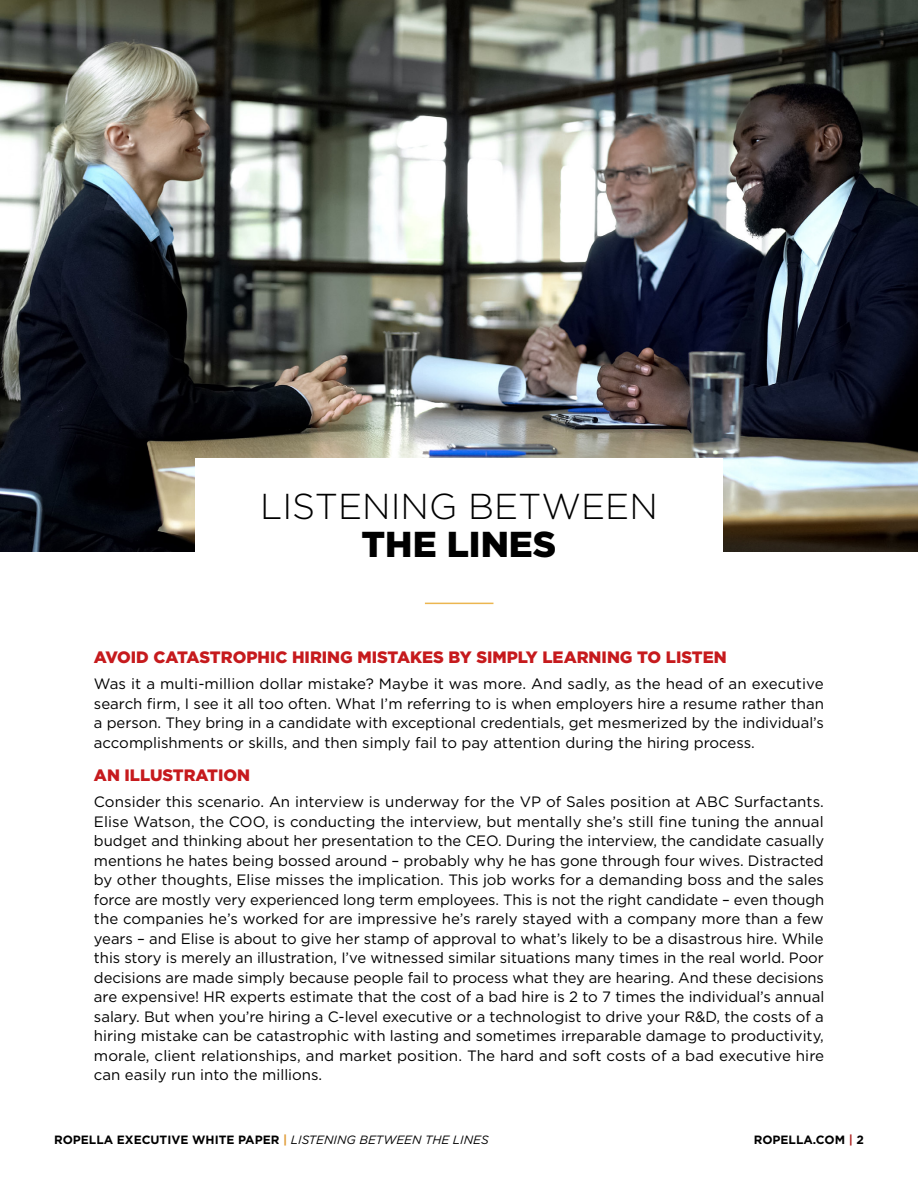
<style>
.page{position:relative;width:918px;height:1188px;background:#fff}
.page>*{position:absolute;margin:0;border:0;box-sizing:border-box;transform-origin:0 0}
.t1{font:300 36px "Gotham";color:#000}
.t2{font:900 36px "Gotham";color:#000}
.t3{font:900 16.5px "Gotham";color:#c61a1d}
.t4{font:15px/19.5px "Gotham";color:#000;text-align:justify}
.t5{font:700 12px "Gotham";color:#000}
.s1{color:#df9a35}
.s2{font-weight:400;font-style:italic}
.s3{color:#ae2524}
</style>
<div class="page">
<img style="left:0;top:0;width:918px;height:551px">
<hr style="left:425px;top:603px;width:68px;height:1px;background:#ecb650">
<div style="left:195px;top:458px;width:528px;height:126px;background:#fff"></div>
<h1 class="t1" style="left:260px;top:484px;width:399px">LISTENING BETWEEN</h1>
<h1 class="t2" style="left:362px;top:519px;width:196px">THE LINES</h1>
<p class="t3" style="left:94px;top:646px;width:634px">AVOID CATASTROPHIC HIRING MISTAKES BY SIMPLY LEARNING TO LISTEN</p>
<p class="t4" style="left:94px;top:674px;width:732px">Was it a multi-million dollar mistake? Maybe it was more. And sadly, as the head of an executive search firm, I see it all too often. What I’m referring to is when employers hire a resume rather than a person. They bring in a candidate with exceptional credentials, get mesmerized by the individual’s accomplishments or skills, and then simply fail to pay attention during the hiring process.</p>
<p class="t3" style="left:94px;top:764px;width:158px">AN ILLUSTRATION</p>
<p class="t4" style="left:94px;top:792px;width:732px">Consider this scenario. An interview is underway for the VP of Sales position at ABC Surfactants.<br>Elise Watson, the COO, is conducting the interview, but mentally she’s still fine tuning the annual budget and thinking about her presentation to the CEO. During the interview, the candidate casually mentions he hates being bossed around – probably why he has gone through four wives. Distracted by other thoughts, Elise misses the implication. This job works for a demanding boss and the sales force are mostly very experienced long term employees. This is not the right candidate – even though the companies he’s worked for are impressive he’s rarely stayed with a company more than a few years – and Elise is about to give her stamp of approval to what’s likely to be a disastrous hire. While this story is merely an illustration, I’ve witnessed similar situations many times in the real world. Poor decisions are made simply because people fail to process what they are hearing. And these decisions are expensive! HR experts estimate that the cost of a bad hire is 2 to 7 times the individual’s annual salary. But when you’re hiring a C-level executive or a technologist to drive your R&amp;D, the costs of a hiring mistake can be catastrophic with lasting and sometimes irreparable damage to productivity, morale, client relationships, and market position. The hard and soft costs of a bad executive hire can easily run into the millions.</p>
<p class="t5" style="left:54px;top:1131px;width:436px">ROPELLA EXECUTIVE WHITE PAPER <span class="s1">|</span> <span class="s2">LISTENING BETWEEN THE LINES</span></p>
<p class="t5" style="left:754px;top:1131px;width:112px">ROPELLA.COM <span class="s3">|</span> 2</p>
</div>
